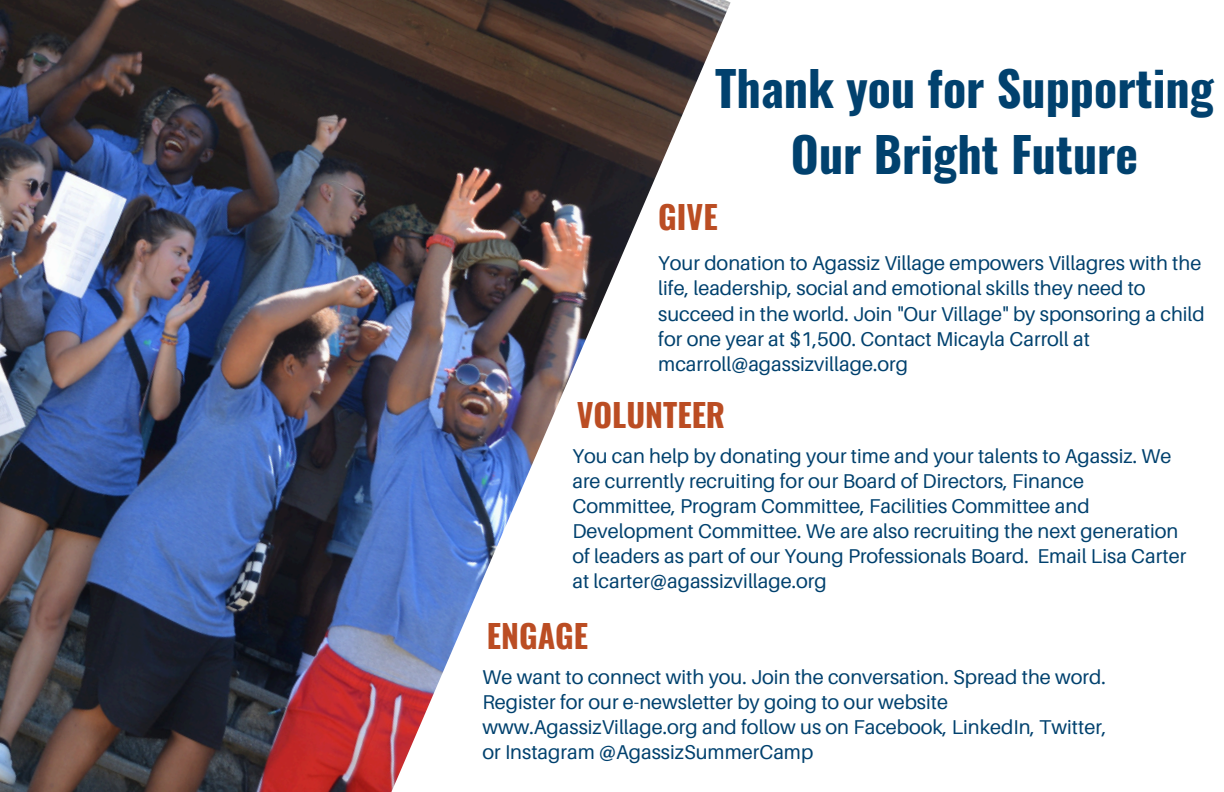
<style>
.page{position:relative;width:1224px;height:792px;background:#fff}
.page>*{position:absolute;margin:0;border:0;box-sizing:border-box;transform-origin:0 0}
.t1{font:700 48px/66px "Oswald";color:#01416e;text-align:center}
.t2{font:700 32px "Oswald";color:#bb4d23}
.t3{font:20px/24.8px "Aileron";color:#01416e}
</style>
<div class="page">
<img style="left:0;top:0;width:731px;height:792px">
<p class="t1" style="left:715px;top:53px;width:500px">Thank you for Supporting<br>Our Bright Future</p>
<p class="t2" style="left:658px;top:192px;width:61px">GIVE</p>
<p class="t3" style="left:658px;top:250px;width:548px">Your donation to Agassiz Village empowers Villagres with the life, leadership, social and emotional skills they need to succeed in the world. Join "Our Village" by sponsoring a child for one year at $1,500. Contact Micayla Carroll at mcarroll@agassizvillage.org</p>
<h2 class="t2" style="left:577px;top:390px;width:150px">VOLUNTEER</h2>
<h1 class="t3" style="left:572px;top:444px;width:615px">You can help by donating your time and your talents to Agassiz. We are currently recruiting for our Board of Directors, Finance Committee, Program Committee, Facilities Committee and Development Committee. We are also recruiting the next generation of leaders as part of our Young Professionals Board. Email Lisa Carter at lcarter@agassizvillage.org</h1>
<h2 class="t2" style="left:487px;top:611px;width:103px">ENGAGE</h2>
<p class="t3" style="left:482px;top:664px;width:626px">We want to connect with you. Join the conversation. Spread the word.<br>Register for our e-newsletter by going to our website www.AgassizVillage.org and follow us on Facebook, LinkedIn, Twitter, or Instagram @AgassizSummerCamp</p>
</div>
